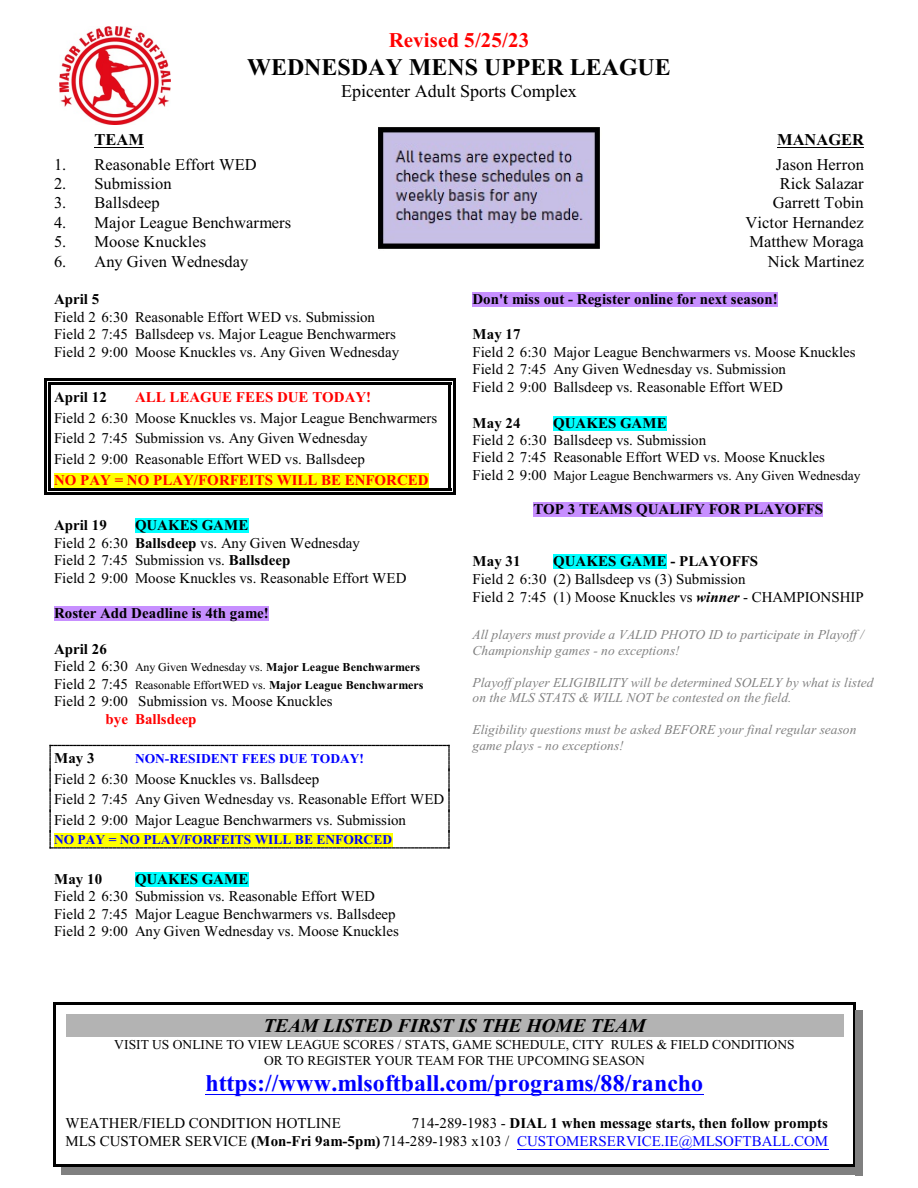
<style>
.page{position:relative;width:918px;height:1188px;background:#fff}
.page>*{position:absolute;margin:0;border:0;box-sizing:border-box;transform-origin:0 0}
.t1{font:700 24px "Times New Roman";color:#00f}
.t2{font:700 24px "Times New Roman";color:#000}
.t3{font:700 21px "Times New Roman";letter-spacing:.005em;color:#f00}
.t4{font:italic 700 19.5px "Times New Roman";color:#000}
.t5{font:18px "Times New Roman";color:#000}
.t6{font:16.5px "Times New Roman";color:#000}
.t7{font:700 16.5px "Times New Roman";color:#000}
.t8{font:15px/17.7px "Times New Roman";color:#000}
.t9{font:700 15px/17.9px "Times New Roman";color:#000;text-align:right}
.t10{font:700 15px "Times New Roman";color:#f00}
.t11{font:italic 13.5px/15.9px "Times New Roman";color:#808080}
.t12{font:13.5px/15.9px "Times New Roman";color:#000;text-align:center}
.t13{font:700 13.5px "Times New Roman";color:#00f}
.t14{font:700 12px/17.7px "Times New Roman";letter-spacing:.005em;color:#000}
.s1{font-size:15px}
.s2{font-weight:700;font-style:italic}
.s3{font-weight:700}
.s4{font-weight:400;font-size:15px}
.s5{font-weight:400}
.s6{font-weight:400;color:#00f}
</style>
<div class="page">
<hr style="left:48px;top:382px;width:3px;height:27px;background:#000">
<hr style="left:448px;top:382px;width:3px;height:27px;background:#000">
<hr style="left:48px;top:382px;width:403px;height:3px;background:#000">
<hr style="left:44px;top:378px;width:2px;height:38px;background:#000">
<hr style="left:453px;top:378px;width:2px;height:38px;background:#000">
<hr style="left:44px;top:378px;width:411px;height:3px;background:#000">
<hr style="left:48px;top:409px;width:3px;height:20px;background:#000">
<hr style="left:448px;top:409px;width:3px;height:20px;background:#000">
<hr style="left:44px;top:402px;width:2px;height:34px;background:#000">
<hr style="left:453px;top:402px;width:2px;height:34px;background:#000">
<hr style="left:48px;top:429px;width:3px;height:21px;background:#000">
<hr style="left:448px;top:429px;width:3px;height:21px;background:#000">
<hr style="left:44px;top:422px;width:2px;height:35px;background:#000">
<hr style="left:453px;top:422px;width:2px;height:35px;background:#000">
<hr style="left:48px;top:450px;width:3px;height:20px;background:#000">
<hr style="left:448px;top:450px;width:3px;height:20px;background:#000">
<hr style="left:44px;top:443px;width:2px;height:35px;background:#000">
<hr style="left:453px;top:443px;width:2px;height:35px;background:#000">
<hr style="left:48px;top:471px;width:3px;height:20px;background:#000">
<hr style="left:448px;top:471px;width:3px;height:20px;background:#000">
<hr style="left:48px;top:488px;width:403px;height:3px;background:#000">
<hr style="left:44px;top:463px;width:2px;height:32px;background:#000">
<hr style="left:453px;top:463px;width:2px;height:32px;background:#000">
<hr style="left:44px;top:492px;width:411px;height:3px;background:#000">
<svg style="left:50px;top:745px;width:400px;height:104px"></svg>
<img style="left:378px;top:127px;width:222px;height:122px">
<img style="left:60px;top:27px;width:111px;height:97px">
<div style="left:66px;top:1014px;width:777px;height:22px;background:#b3b3b3"></div>
<hr style="left:205px;top:1094px;width:499px;height:1px;background:#00f">
<hr style="left:517px;top:1149px;width:311px;height:1px;background:#00f">
<hr style="left:54px;top:1002px;width:2px;height:165px;background:#000">
<hr style="left:853px;top:1002px;width:2px;height:165px;background:#000">
<hr style="left:54px;top:1002px;width:801px;height:3px;background:#000">
<hr style="left:54px;top:1164px;width:801px;height:3px;background:#000">
<div style="left:855px;top:1010px;width:8px;height:165px;background:#808080"></div>
<div style="left:62px;top:1167px;width:801px;height:8px;background:#808080"></div>
<hr style="left:94px;top:147px;width:50px;height:1px;background:#000">
<hr style="left:777px;top:147px;width:87px;height:1px;background:#000">
<div style="left:54px;top:473px;width:375px;height:15px;background:#ff0"></div>
<div style="left:135px;top:518px;width:113px;height:15px;background:#0ff"></div>
<div style="left:54px;top:607px;width:215px;height:14px;background:#c78fff"></div>
<div style="left:54px;top:751px;width:41px;height:15px;background:#fff"></div>
<div style="left:135px;top:753px;width:229px;height:13px;background:#fff"></div>
<div style="left:54px;top:834px;width:338px;height:13px;background:#ff0"></div>
<div style="left:135px;top:872px;width:113px;height:15px;background:#0ff"></div>
<div style="left:472px;top:292px;width:306px;height:15px;background:#c78fff"></div>
<div style="left:554px;top:416px;width:113px;height:14px;background:#0ff"></div>
<div style="left:533px;top:502px;width:290px;height:15px;background:#c78fff"></div>
<div style="left:554px;top:554px;width:113px;height:15px;background:#0ff"></div>
<h2 class="t3" style="left:389px;top:33px;width:142px">Revised 5/25/23</h2>
<h1 class="t2" style="left:247px;top:59px;width:425px">WEDNESDAY MENS UPPER LEAGUE</h1>
<p class="t5" style="left:341px;top:85px;width:237px">Epicenter Adult Sports Complex</p>
<p class="t7" style="left:94px;top:134px;width:51px">TEAM</p>
<p class="t7" style="left:777px;top:134px;width:89px">MANAGER</p>
<p class="t6" style="left:54px;top:158px;width:204px">1. Reasonable Effort WED</p>
<p class="t6" style="left:776px;top:158px;width:90px">Jason Herron</p>
<p class="t6" style="left:54px;top:178px;width:119px">2. Submission</p>
<p class="t6" style="left:780px;top:178px;width:85px">Rick Salazar</p>
<p class="t6" style="left:54px;top:197px;width:107px">3. Ballsdeep</p>
<p class="t6" style="left:773px;top:197px;width:92px">Garrett Tobin</p>
<p class="t6" style="left:54px;top:216px;width:239px">4. Major League Benchwarmers</p>
<p class="t6" style="left:746px;top:216px;width:120px">Victor Hernandez</p>
<p class="t6" style="left:54px;top:236px;width:154px">5. Moose Knuckles</p>
<p class="t6" style="left:749px;top:236px;width:116px">Matthew Moraga</p>
<p class="t6" style="left:54px;top:255px;width:196px">6. Any Given Wednesday</p>
<p class="t6" style="left:768px;top:255px;width:98px">Nick Martinez</p>
<p class="t9" style="left:54px;top:292px;width:47px">April 5</p>
<p class="t8" style="left:54px;top:309px;width:347px">Field 2 6:30 Reasonable Effort WED vs. Submission<br>Field 2 7:45 Ballsdeep vs. Major League Benchwarmers<br>Field 2 9:00 Moose Knuckles vs. Any Given Wednesday</p>
<p class="t9" style="left:54px;top:390px;width:54px">April 12</p>
<p class="t10" style="left:135px;top:392px;width:238px">ALL LEAGUE FEES DUE TODAY!</p>
<p class="t8" style="left:54px;top:409px;width:385px;line-height:20.5px">Field 2 6:30 Moose Knuckles vs. Major League Benchwarmers<br>Field 2 7:45 Submission vs. Any Given Wednesday<br>Field 2 9:00 Reasonable Effort WED vs. Ballsdeep</p>
<p class="t10" style="left:54px;top:475px;width:376px">NO PAY = NO PLAY/FORFEITS WILL BE ENFORCED</p>
<p class="t9" style="left:54px;top:518px;width:54px">April 19</p>
<p class="t9" style="left:472px;top:292px;width:307px">Don't miss out - Register online for next season!</p>
<p class="t9" style="left:472px;top:327px;width:50px">May 17</p>
<p class="t8" style="left:472px;top:344px;width:385px">Field 2 6:30 Major League Benchwarmers vs. Moose Knuckles<br>Field 2 7:45 Any Given Wednesday vs. Submission<br>Field 2 9:00 Ballsdeep vs. Reasonable Effort WED</p>
<p class="t9" style="left:472px;top:415px;width:50px">May 24</p>
<p class="t9" style="left:553px;top:415px;width:115px">QUAKES GAME</p>
<p class="t8" style="left:472px;top:432px;width:354px">Field 2 6:30 Ballsdeep vs. Submission<br>Field 2 7:45 Reasonable Effort WED vs. Moose Knuckles</p>
<p class="t12" style="left:472px;top:469px;width:390px"><span class="s1">Field 2 9:00</span> Major League Benchwarmers vs. Any Given Wednesday</p>
<p class="t9" style="left:533px;top:501px;width:291px">TOP 3 TEAMS QUALIFY FOR PLAYOFFS</p>
<p class="t9" style="left:472px;top:554px;width:50px">May 31</p>
<p class="t9" style="left:553px;top:554px;width:206px">QUAKES GAME - PLAYOFFS</p>
<p class="t8" style="left:472px;top:571px;width:393px">Field 2 6:30 (2) Ballsdeep vs (3) Submission<br>Field 2 7:45 (1) Moose Knuckles vs <span class="s2">winner</span> - CHAMPIONSHIP</p>
<p class="t11" style="left:472px;top:628px;width:393px">All players must provide a VALID PHOTO ID to participate in Playoff /<br>Championship games - no exceptions!</p>
<p class="t11" style="left:472px;top:675px;width:403px">Playoff player ELIGIBILITY will be determined SOLELY by what is listed on the MLS STATS &amp; WILL NOT be contested on the field.</p>
<p class="t11" style="left:472px;top:723px;width:386px">Eligibility questions must be asked BEFORE your final regular season game plays - no exceptions!</p>
<p class="t8" style="left:54px;top:518px;width:354px;text-indent:81px"><span class="s3">QUAKES GAME<br></span>Field 2 6:30 <span class="s3">Ballsdeep</span> vs. Any Given Wednesday<br>Field 2 7:45 Submission vs. <span class="s3">Ballsdeep<br></span>Field 2 9:00 Moose Knuckles vs. Reasonable Effort WED</p>
<p class="t9" style="left:54px;top:606px;width:216px">Roster Add Deadline is 4th game!</p>
<p class="t9" style="left:54px;top:641px;width:54px">April 26</p>
<p class="t14" style="left:54px;top:659px;width:371px"><span class="s4">Field 2 6:30</span> <span class="s5">Any Given Wednesday vs.</span> Major League Benchwarmers<br><span class="s4">Field 2 7:45</span> <span class="s5">Reasonable EffortWED vs.</span> Major League Benchwarmers</p>
<p class="t8" style="left:54px;top:694px;width:280px">Field 2 9:00 Submission vs. Moose Knuckles</p>
<p class="t10" style="left:106px;top:714px;width:92px">bye Ballsdeep</p>
<p class="t9" style="left:54px;top:751px;width:42px">May 3</p>
<p class="t13" style="left:135px;top:754px;width:231px">NON-RESIDENT FEES DUE TODAY!</p>
<p class="t8" style="left:54px;top:770px;width:392px;line-height:20.5px">Field 2 6:30 Moose Knuckles vs. Ballsdeep<br>Field 2 7:45 Any Given Wednesday vs. Reasonable Effort WED<br>Field 2 9:00 Major League Benchwarmers vs. Submission</p>
<p class="t13" style="left:54px;top:835px;width:340px">NO PAY = NO PLAY/FORFEITS WILL BE ENFORCED</p>
<p class="t9" style="left:54px;top:871px;width:50px">May 10</p>
<p class="t9" style="left:135px;top:871px;width:115px">QUAKES GAME</p>
<p class="t8" style="left:54px;top:888px;width:346px">Field 2 6:30 Submission vs. Reasonable Effort WED<br>Field 2 7:45 Major League Benchwarmers vs. Ballsdeep<br>Field 2 9:00 Any Given Wednesday vs. Moose Knuckles</p>
<h3 class="t4" style="left:263px;top:1019px;width:384px">TEAM LISTED FIRST IS THE HOME TEAM</h3>
<p class="t12" style="left:114px;top:1038px;width:682px">VISIT US ONLINE TO VIEW LEAGUE SCORES / STATS, GAME SCHEDULE, CITY RULES &amp; FIELD CONDITIONS<br>OR TO REGISTER YOUR TEAM FOR THE UPCOMING SEASON</p>
<h1 class="t1" style="left:205px;top:1075px;width:499px">https://www.mlsoftball.com/programs/88/rancho</h1>
<p class="t8" style="left:66px;top:1116px;width:277px">WEATHER/FIELD CONDITION HOTLINE</p>
<p class="t9" style="left:66px;top:1116px;width:764px"><span class="s5">714-289-1983 -</span> DIAL 1 when message starts, then follow prompts<br><span class="s5">MLS CUSTOMER SERVICE</span> (Mon-Fri 9am-5pm) <span class="s5">714-289-1983 x103 /</span> <span class="s6">CUSTOMERSERVICE.IE@MLSOFTBALL.COM</span></p>
</div>
